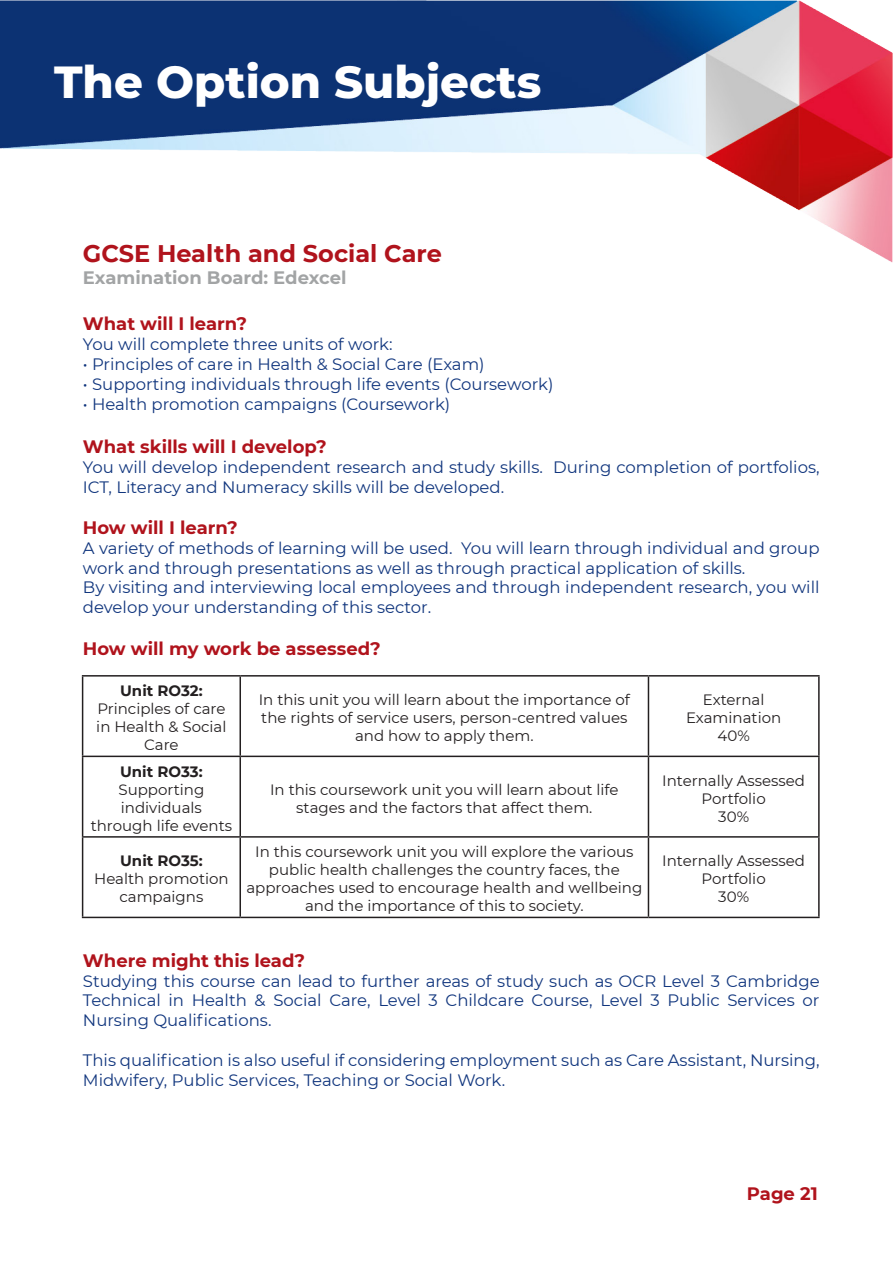
<style>
.page{position:relative;width:893px;height:1263px;background:#fff}
.page>*{position:absolute;margin:0;border:0;box-sizing:border-box;transform-origin:0 0}
.t1{font:800 45px "Montserrat";color:#fff}
.t2{font:700 24px "Montserrat";color:#b0131c}
.t3{font:700 18px "Montserrat";color:#b0131c}
.t4{font:700 18px "Montserrat";color:#a2a4a5}
.t5{font:16.5px/19.8px "Montserrat";color:#11367e}
.t6{font:15px/18px "Montserrat";color:#231f20;text-align:center}
.t7{font:700 15px "Montserrat";color:#231f20}
.s1{font-weight:700}
</style>
<div class="page">
<img style="left:0;top:0;width:893px;height:263px">
<hr style="left:82px;top:675px;width:158px;height:2px;background:#231f20">
<hr style="left:82px;top:677px;width:1px;height:79px;background:#231f20">
<hr style="left:240px;top:675px;width:408px;height:2px;background:#231f20">
<hr style="left:239px;top:677px;width:2px;height:79px;background:#231f20">
<hr style="left:648px;top:675px;width:172px;height:2px;background:#231f20">
<hr style="left:648px;top:677px;width:1px;height:79px;background:#231f20">
<hr style="left:818px;top:677px;width:2px;height:79px;background:#231f20">
<hr style="left:82px;top:756px;width:158px;height:1px;background:#231f20">
<hr style="left:82px;top:757px;width:1px;height:79px;background:#231f20">
<hr style="left:240px;top:756px;width:408px;height:1px;background:#231f20">
<hr style="left:239px;top:757px;width:2px;height:79px;background:#231f20">
<hr style="left:648px;top:756px;width:172px;height:1px;background:#231f20">
<hr style="left:648px;top:757px;width:1px;height:79px;background:#231f20">
<hr style="left:818px;top:757px;width:2px;height:79px;background:#231f20">
<hr style="left:82px;top:836px;width:158px;height:2px;background:#231f20">
<hr style="left:82px;top:838px;width:1px;height:79px;background:#231f20">
<hr style="left:240px;top:836px;width:408px;height:2px;background:#231f20">
<hr style="left:239px;top:838px;width:2px;height:79px;background:#231f20">
<hr style="left:648px;top:836px;width:172px;height:2px;background:#231f20">
<hr style="left:648px;top:838px;width:1px;height:79px;background:#231f20">
<hr style="left:818px;top:838px;width:2px;height:79px;background:#231f20">
<hr style="left:82px;top:917px;width:158px;height:1px;background:#231f20">
<hr style="left:240px;top:917px;width:408px;height:1px;background:#231f20">
<hr style="left:648px;top:917px;width:172px;height:1px;background:#231f20">
<p class="t1" style="left:54px;top:49px;width:489px">The Option Subjects</p>
<p class="t2" style="left:83px;top:236px;width:360px">GCSE Health and Social Care</p>
<p class="t4" style="left:83px;top:264px;width:265px">Examination Board: Edexcel</p>
<p class="t3" style="left:83px;top:311px;width:166px">What will I learn?</p>
<p class="t5" style="left:83px;top:334px;width:311px">You will complete three units of work:</p>
<p class="t5" style="left:83px;top:354px;width:403px">• Principles of care in Health &amp; Social Care (Exam)</p>
<p class="t5" style="left:83px;top:374px;width:472px">• Supporting individuals through life events (Coursework)</p>
<p class="t5" style="left:83px;top:393px;width:369px">• Health promotion campaigns (Coursework)</p>
<p class="t3" style="left:83px;top:433px;width:245px">What skills will I develop?</p>
<p class="t5" style="left:83px;top:456px;width:738px">You will develop independent research and study skills. During completion of portfolios,<br>ICT, Literacy and Numeracy skills will be developed.</p>
<p class="t3" style="left:83px;top:514px;width:156px">How will I learn?</p>
<p class="t5" style="left:83px;top:537px;width:738px">A variety of methods of learning will be used. You will learn through individual and group work and through presentations as well as through practical application of skills.</p>
<p class="t5" style="left:83px;top:577px;width:738px">By visiting and interviewing local employees and through independent research, you will develop your understanding of this sector.</p>
<p class="t3" style="left:83px;top:635px;width:299px">How will my work be assessed?</p>
<p class="t6" style="left:96px;top:681px;width:132px"><span class="s1">Unit RO32:<br></span>Principles of care in Health &amp; Social<br>Care</p>
<p class="t6" style="left:259px;top:690px;width:373px">In this unit you will learn about the importance of the rights of service users, person-centred values and how to apply them.</p>
<p class="t6" style="left:686px;top:690px;width:97px">External<br>Examination</p>
<p class="t6" style="left:717px;top:726px;width:34px">40%</p>
<p class="t6" style="left:91px;top:762px;width:143px"><span class="s1">Unit RO33:<br></span>Supporting individuals through life events</p>
<p class="t7" style="left:120px;top:850px;width:84px">Unit RO35:</p>
<p class="t6" style="left:94px;top:869px;width:136px">Health promotion campaigns</p>
<p class="t6" style="left:270px;top:780px;width:350px">In this coursework unit you will learn about life stages and the factors that affect them.</p>
<p class="t6" style="left:662px;top:771px;width:144px">Internally Assessed<br>Portfolio</p>
<p class="t6" style="left:718px;top:807px;width:32px">30%</p>
<p class="t6" style="left:246px;top:842px;width:397px">In this coursework unit you will explore the various public health challenges the country faces, the approaches used to encourage health and wellbeing and the importance of this to society.</p>
<p class="t6" style="left:662px;top:851px;width:144px">Internally Assessed<br>Portfolio</p>
<p class="t6" style="left:718px;top:887px;width:32px">30%</p>
<p class="t3" style="left:83px;top:947px;width:224px">Where might this lead?</p>
<p class="t5" style="left:83px;top:970px;width:738px;text-align:justify">Studying this course can lead to further areas of study such as OCR Level 3 Cambridge Technical in Health &amp; Social Care, Level 3 Childcare Course, Level 3 Public Services or Nursing Qualifications.</p>
<p class="t5" style="left:83px;top:1049px;width:738px">This qualification is also useful if considering employment such as Care Assistant, Nursing,<br>Midwifery, Public Services, Teaching or Social Work.</p>
<p class="t3" style="left:747px;top:1181px;width:72px">Page 21</p>
</div>
